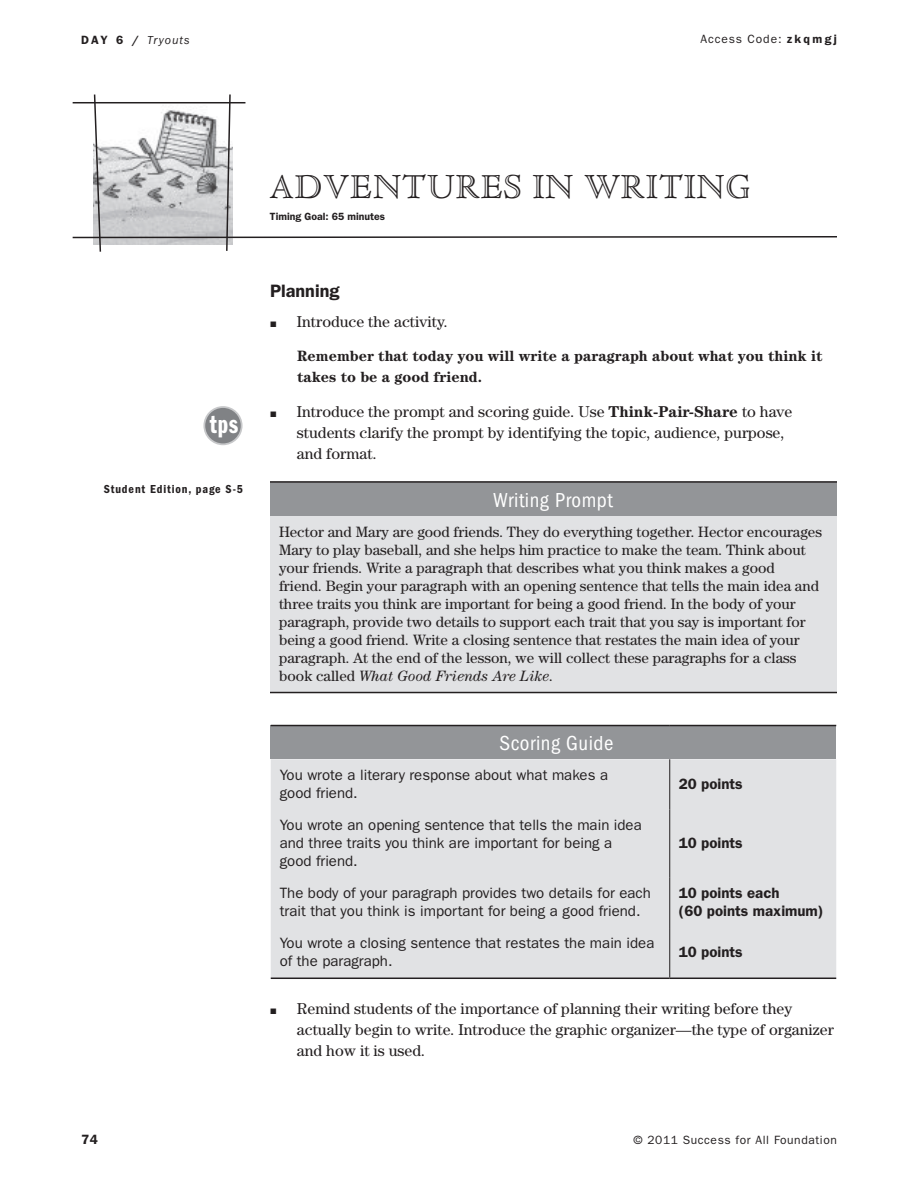
<style>
.page{position:relative;width:918px;height:1188px;background:#fff}
.page>*{position:absolute;margin:0;border:0;box-sizing:border-box;transform-origin:0 0}
.t1{font:36px "Cloister Open Face";letter-spacing:.025em;color:#231f20}
.t2{font:26.4px "Franklin Gothic Demi Cmpr";color:#fff}
.t3{font:condensed 21px "Franklin Gothic";letter-spacing:.025em;color:#fff}
.t4{font:600 18px "Franklin Gothic";color:#231f20}
.t5{font:15.75px/21px "Century";color:#231f20}
.t6{font:15px/18px "Century";color:#231f20}
.t7{font:15px/18px "Franklin Gothic";color:#231f20}
.t8{font:700 15px/21px "Century";color:#231f20}
.t9{font:600 15px/18px "Franklin Gothic";color:#231f20}
.t10{font:600 13.5px "Franklin Gothic";color:#231f20}
.t11{font:12px "Franklin Gothic";letter-spacing:.05em;color:#231f20}
.t12{font:600 condensed 12px "Franklin Gothic";letter-spacing:.075em;color:#231f20}
.t13{font:12px "Franklin Gothic";letter-spacing:.075em;color:#231f20}
.t14{font:italic 12px "Franklin Gothic";letter-spacing:.075em;color:#231f20}
.t15{font:600 10.5px "Franklin Gothic";color:#231f20}
.s1{font-weight:600;font-style:normal}
.s2{font-weight:600}
.s3{font-weight:700}
.s4{font-style:italic}
</style>
<div class="page">
<svg style="left:72px;top:94px;width:765px;height:158px"></svg>
<div style="left:270px;top:482px;width:567px;height:34px;background:#939598"></div>
<div style="left:270px;top:516px;width:567px;height:177px;background:#e1e2e4"></div>
<hr style="left:270px;top:481px;width:567px;height:2px;background:#231f20">
<hr style="left:270px;top:692px;width:567px;height:1px;background:#231f20">
<div style="left:271px;top:726px;width:565px;height:33px;background:#939598"></div>
<div style="left:271px;top:759px;width:565px;height:219px;background:#e1e2e4"></div>
<hr style="left:271px;top:725px;width:399px;height:1px;background:#231f20">
<hr style="left:670px;top:725px;width:166px;height:1px;background:#231f20">
<hr style="left:669px;top:759px;width:1px;height:51px;background:#231f20">
<hr style="left:669px;top:810px;width:1px;height:68px;background:#231f20">
<hr style="left:669px;top:878px;width:1px;height:50px;background:#231f20">
<hr style="left:669px;top:928px;width:1px;height:50px;background:#231f20">
<hr style="left:271px;top:978px;width:399px;height:1px;background:#231f20">
<hr style="left:670px;top:978px;width:166px;height:1px;background:#231f20">
<div style="left:204px;top:407px;width:38px;height:37px;background:#808285;border-radius:50%"></div>
<div style="left:203px;top:406px;width:40px;height:39px;border:2px solid #c7c8ca;border-radius:50%"></div>
<p class="t14" style="left:81px;top:33px;width:110px"><span class="s1">DAY 6 /</span> Tryouts</p>
<p class="t13" style="left:700px;top:33px;width:138px">Access Code: <span class="s2">zkqmgj</span></p>
<h2 class="t2" style="left:210px;top:410px;width:30px">tps</h2>
<p class="t12" style="left:104px;top:482px;width:141px">Student Edition, page S-5</p>
<h1 class="t1" style="left:270px;top:175px;width:482px">ADVENTURES IN WRITING</h1>
<p class="t15" style="left:270px;top:210px;width:117px">Timing Goal: 65 minutes</p>
<p class="t4" style="left:270px;top:280px;width:71px">Planning</p>
<p class="t5" style="left:297px;top:311px;width:152px">Introduce the activity.</p>
<p class="t8" style="left:297px;top:345px;width:527px">Remember that today you will write a paragraph about what you think it takes to be a good friend.</p>
<p class="t5" style="left:297px;top:401px;width:497px">Introduce the prompt and scoring guide. Use <span class="s3">Think‑Pair‑Share</span> to have students clarify the prompt by identifying the topic, audience, purpose, and format.</p>
<h3 class="t3" style="left:493px;top:488px;width:121px">Writing Prompt</h3>
<p class="t6" style="left:279px;top:522px;width:545px">Hector and Mary are good friends. They do everything together. Hector encourages Mary to play baseball, and she helps him practice to make the team. Think about your friends. Write a paragraph that describes what you think makes a good<br>friend. Begin your paragraph with an opening sentence that tells the main idea and three traits you think are important for being a good friend. In the body of your paragraph, provide two details to support each trait that you say is important for being a good friend. Write a closing sentence that restates the main idea of your paragraph. At the end of the lesson, we will collect these paragraphs for a class book called <span class="s4">What Good Friends Are Like</span>.</p>
<h3 class="t3" style="left:500px;top:732px;width:115px">Scoring Guide</h3>
<p class="t7" style="left:280px;top:766px;width:330px">You wrote a literary response about what makes a good friend.</p>
<p class="t9" style="left:679px;top:774px;width:65px">20 points</p>
<p class="t7" style="left:280px;top:816px;width:364px">You wrote an opening sentence that tells the main idea and three traits you think are important for being a good friend.</p>
<p class="t9" style="left:679px;top:834px;width:65px">10 points</p>
<p class="t7" style="left:280px;top:884px;width:373px">The body of your paragraph provides two details for each trait that you think is important for being a good friend.</p>
<p class="t9" style="left:679px;top:884px;width:146px">10 points each<br>(60 points maximum)</p>
<p class="t7" style="left:280px;top:934px;width:376px">You wrote a closing sentence that restates the main idea of the paragraph.</p>
<p class="t9" style="left:679px;top:943px;width:65px">10 points</p>
<p class="t5" style="left:297px;top:997px;width:538px">Remind students of the importance of planning their writing before they actually begin to write. Introduce the graphic organizer—the type of organizer and how it is used.</p>
<p class="t10" style="left:81px;top:1132px;width:18px">74</p>
<p class="t11" style="left:633px;top:1133px;width:205px">© 2011 Success for All Foundation</p>
</div>
